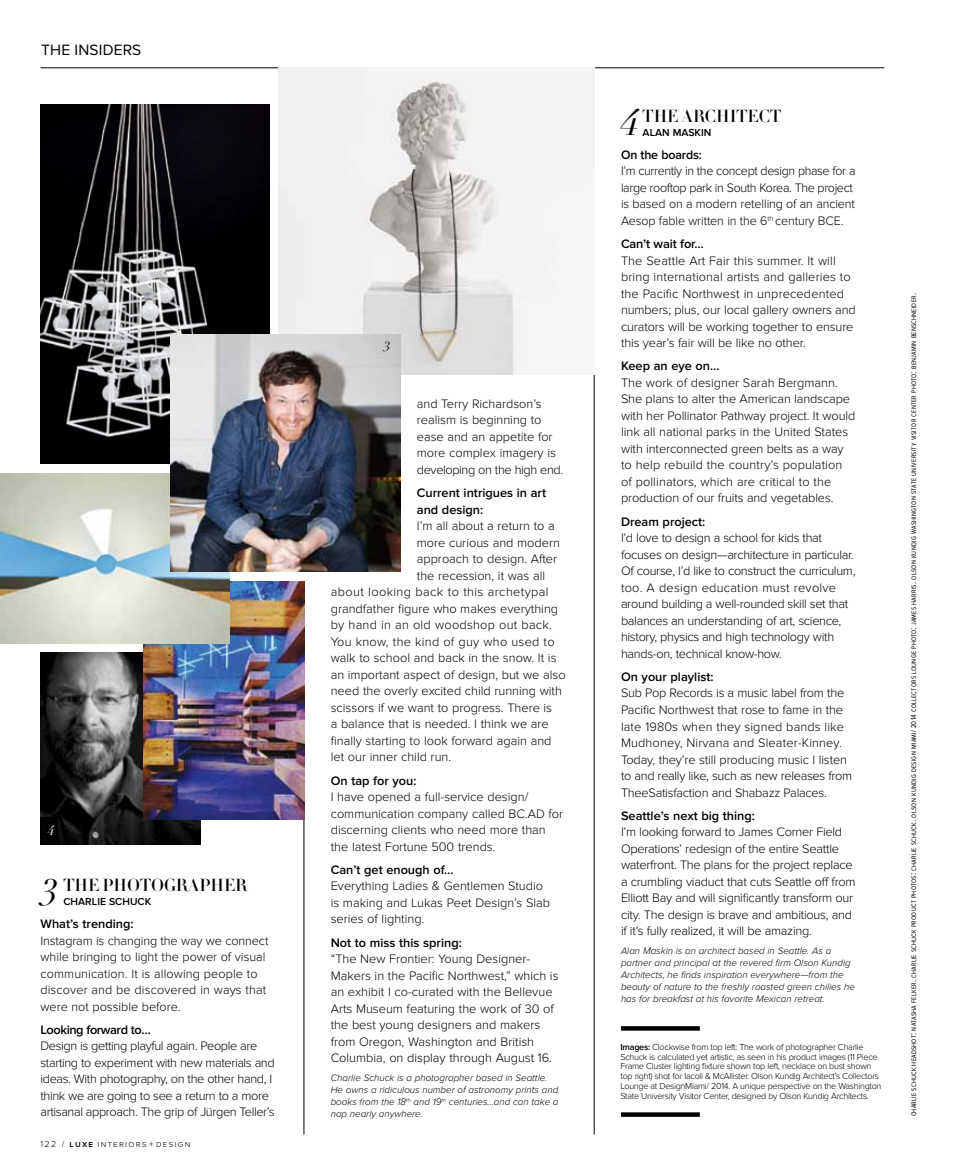
<style>
.page{position:relative;width:972px;height:1175px;background:#fff}
.page>*{position:absolute;margin:0;border:0;box-sizing:border-box;transform-origin:0 0}
.t1{font:17.25px "Didot HTF M42 Medium";color:#000}
.t2{font:15.45px "Proxima Nova";letter-spacing:.01em;color:#000}
.t3{font:italic 13.5px "Didot LT Std";color:#fff}
.t4{font:italic 13.5px "Didot LT Std";color:#000}
.t5{font:300 12.75px/16.5px "Proxima Nova";color:#000}
.t6{font:300 12.75px/16.5px "Proxima Nova";letter-spacing:-.03em;color:#000}
.t7{font:300 12.75px/16.5px "Proxima Nova";letter-spacing:-.025em;color:#000}
.t8{font:300 12.75px/16.5px "Proxima Nova";letter-spacing:-.02em;color:#000}
.t9{font:600 12.75px/16.5px "Proxima Nova";color:#000}
.t10{font:300 12.75px "Proxima Nova";letter-spacing:.02em;color:#000}
.t11{font:300 12.75px "Proxima Nova";letter-spacing:.03em;color:#000}
.t12{font:600 10.5px "Proxima Nova";color:#000}
.t13{font:italic 300 9.75px/12px "Proxima Nova";color:#000}
.t14{font:300 9px/9.8px "Proxima Nova";letter-spacing:-.03em;color:#000}
.t15{font:300 9px "Proxima Nova";letter-spacing:.15em;color:#000}
.t16{font:6.9px "Proxima Nova A Cond";letter-spacing:.03em;color:#000}
.s1{font-family:"Didot LT Std";font-style:italic;font-size:37.35px}
.s2{font-weight:600}
.s3{font-size:9.75px}
.s4{font-size:7.5px}
</style>
<div class="page">
<hr style="left:40px;top:67px;width:844px;height:1px;background:#000">
<hr style="left:594px;top:350px;width:1px;height:784px;background:#000">
<hr style="left:304px;top:622px;width:1px;height:512px;background:#000">
<img style="left:40px;top:652px;width:160px;height:192px">
<img style="left:40px;top:104px;width:229px;height:360px">
<img style="left:278px;top:67px;width:316px;height:307px">
<img style="left:144px;top:581px;width:160px;height:239px">
<img style="left:0;top:473px;width:229px;height:171px">
<svg style="left:621px;top:1026px;width:79px;height:4px"></svg>
<svg style="left:621px;top:1112px;width:79px;height:4px"></svg>
<img style="left:171px;top:335px;width:229px;height:237px">
<p class="t2" style="left:41px;top:41px;width:102px">THE INSIDERS</p>
<p class="t3" style="left:48px;top:822px;width:8px">4</p>
<h1 class="t1" style="left:40px;top:874px;width:208px"><span class="s1">3</span> THE PHOTOGRAPHER</h1>
<p class="t12" style="left:64px;top:895px;width:89px">charlie schuck</p>
<p class="t9" style="left:40px;top:915px;width:95px">What’s trending:</p>
<p class="t5" style="left:40px;top:932px;width:230px">Instagram is changing the way we connect while bringing to light the power of visual communication. It is allowing people to discover and be discovered in ways that were not possible before.</p>
<p class="t9" style="left:40px;top:1021px;width:112px">Looking forward to…</p>
<p class="t6" style="left:40px;top:1038px;width:236px">Design is getting playful again. People are starting to experiment with new materials and ideas. With photography, on the other hand, I think we are going to see a return to a more artisanal approach. The grip of Jürgen Teller’s</p>
<p class="t15" style="left:40px;top:1138px;width:152px">122 / <span class="s2">luxe</span> interiors + design</p>
<p class="t4" style="left:384px;top:338px;width:8px">3</p>
<p class="t5" style="left:417px;top:395px;width:148px">and Terry Richardson’s realism is beginning to ease and an appetite for more complex imagery is developing on the high end.</p>
<p class="t9" style="left:417px;top:485px;width:131px">Current intrigues in art and design:</p>
<p class="t5" style="left:417px;top:518px;width:139px">I’m all about a return to a</p>
<p class="t5" style="left:417px;top:534px;width:145px">more curious and modern</p>
<p class="t5" style="left:417px;top:551px;width:142px">approach to design. After</p>
<p class="t5" style="left:417px;top:567px;width:130px">the recession, it was all</p>
<p class="t11" style="left:331px;top:584px;width:219px">about looking back to this archetypal</p>
<p class="t5" style="left:331px;top:600px;width:229px">grandfather figure who makes everything</p>
<p class="t10" style="left:331px;top:617px;width:223px">by hand in an old woodshop out back.</p>
<p class="t10" style="left:331px;top:634px;width:225px">You know, the kind of guy who used to</p>
<p class="t5" style="left:331px;top:650px;width:227px">walk to school and back in the snow. It is</p>
<p class="t5" style="left:331px;top:666px;width:236px">an important aspect of design, but we also</p>
<p class="t5" style="left:331px;top:683px;width:233px">need the overly excited child running with</p>
<p class="t5" style="left:331px;top:699px;width:223px">scissors if we want to progress. There is</p>
<p class="t5" style="left:331px;top:716px;width:220px">a balance that is needed. I think we are</p>
<p class="t5" style="left:331px;top:732px;width:222px">finally starting to look forward again and</p>
<p class="t5" style="left:331px;top:749px;width:122px">let our inner child run.</p>
<p class="t9" style="left:331px;top:772px;width:87px">On tap for you:</p>
<p class="t5" style="left:331px;top:788px;width:234px">I have opened a full-service design/ communication company called BC.AD for discerning clients who need more than the latest Fortune 500 trends.</p>
<p class="t9" style="left:331px;top:861px;width:124px">Can’t get enough of…</p>
<p class="t5" style="left:331px;top:878px;width:221px">Everything Ladies &amp; Gentlemen Studio is making and Lukas Peet Design’s Slab series of lighting.</p>
<p class="t9" style="left:331px;top:934px;width:133px">Not to miss this spring:</p>
<p class="t5" style="left:331px;top:950px;width:229px">“The New Frontier: Young Designer-Makers in the Pacific Northwest,” which is an exhibit I co-curated with the Bellevue Arts Museum featuring the work of 30 of the best young designers and makers from Oregon, Washington and British Columbia, on display through August 16.</p>
<p class="t13" style="left:331px;top:1071px;width:229px">Charlie Schuck is a photographer based in Seattle.<br>He owns a ridiculous number of astronomy prints and books from the 18<sup>th</sup> and 19<sup>th</sup> centuries…and can take a nap nearly anywhere.</p>
<h1 class="t1" style="left:621px;top:105px;width:162px"><span class="s1">4</span> THE ARCHITECT</h1>
<p class="t12" style="left:643px;top:126px;width:70px">alan maskin</p>
<p class="t9" style="left:621px;top:146px;width:82px">On the boards:</p>
<p class="t6" style="left:621px;top:163px;width:236px">I’m currently in the concept design phase for a large rooftop park in South Korea. The project is based on a modern retelling of an ancient Aesop fable written in the 6<sup>th</sup> century BCE.</p>
<p class="t9" style="left:621px;top:236px;width:84px">Can’t wait for…</p>
<p class="t5" style="left:621px;top:252px;width:236px">The Seattle Art Fair this summer. It will bring international artists and galleries to the Pacific Northwest in unprecedented numbers; plus, our local gallery owners and curators will be working together to ensure this year’s fair will be like no other.</p>
<p class="t9" style="left:621px;top:358px;width:100px">Keep an eye on…</p>
<p class="t5" style="left:621px;top:374px;width:236px">The work of designer Sarah Bergmann.<br>She plans to alter the American landscape with her Pollinator Pathway project. It would link all national parks in the U nited States with interconnected green belts as a way to help rebuild the country’s population of pollinators, which are critical to the production of our fruits and vegetables.</p>
<p class="t9" style="left:621px;top:513px;width:86px">Dream project:</p>
<p class="t7" style="left:621px;top:530px;width:236px">I’d love to design a school for kids that focuses on design—architecture in particular.<br>Of course, I’d like to construct the curriculum, too. A design education must revolve around building a well-rounded skill set that balances an understanding of art, science, history, physics and high technology with hands-on, technical know-how.</p>
<p class="t9" style="left:621px;top:668px;width:94px">On your playlist:</p>
<p class="t5" style="left:621px;top:685px;width:233px">Sub Pop Records is a music label from the Pacific Northwest that rose to fame in the late 1980s when they signed bands like Mudhoney, Nirvana and Sleater-Kinney.<br>Today, they’re still producing music I listen to and really like, such as new releases from TheeSatisfaction and Shabazz Palaces.</p>
<p class="t9" style="left:621px;top:807px;width:136px">Seattle’s next big thing:</p>
<p class="t8" style="left:621px;top:824px;width:236px">I’m looking forward to James Corner Field Operations’ redesign of the entire Seattle waterfront. The plans for the project replace a crumbling viaduct that cuts Seattle off from Elliott Bay and will significantly transform our city. The design is brave and ambitious, and if it’s fully realized, it will be amazing.</p>
<p class="t13" style="left:621px;top:945px;width:235px">Alan Maskin is an architect based in Seattle. As a partner and principal at the revered firm Olson Kundig Architects, he finds inspiration everywhere—from the beauty of nature to the freshly roasted green chilies he has for breakfast at his favorite Mexican retreat.</p>
<p class="t14" style="left:620px;top:1042px;width:262px"><span class="s2">Images:</span> Clockwise from top left: The work of photographer Charlie Schuck is calculated yet artistic, as seen in his product images (11 Piece Frame Cluster lighting fixture shown top left, necklace on bust shown top right) shot for Iacoli &amp; McAllister. Olson Kundig Architect’s Collectors Lounge at DesignMiami/ 2014. A unique perspective on the Washington State U niversity Visitor Center, designed by Olson Kundig Architects.</p>
<p class="t16" style="left:910px;top:1116px;width:824px;rotate:-90deg">charlie schuck headshot<span class="s3">:</span> natasha felker<span class="s3">.</span> charlie schuck product photos<span class="s3">:</span> charlie schuck<span class="s3">.</span> olson kundig design miami<span class="s4">/ 2014</span> collectors lounge photo<span class="s3">:</span> james harris<span class="s3">.</span> olson kundig washington state university visitor center photo<span class="s3">:</span> benjamin benschneider<span class="s3">.</span></p>
</div>
